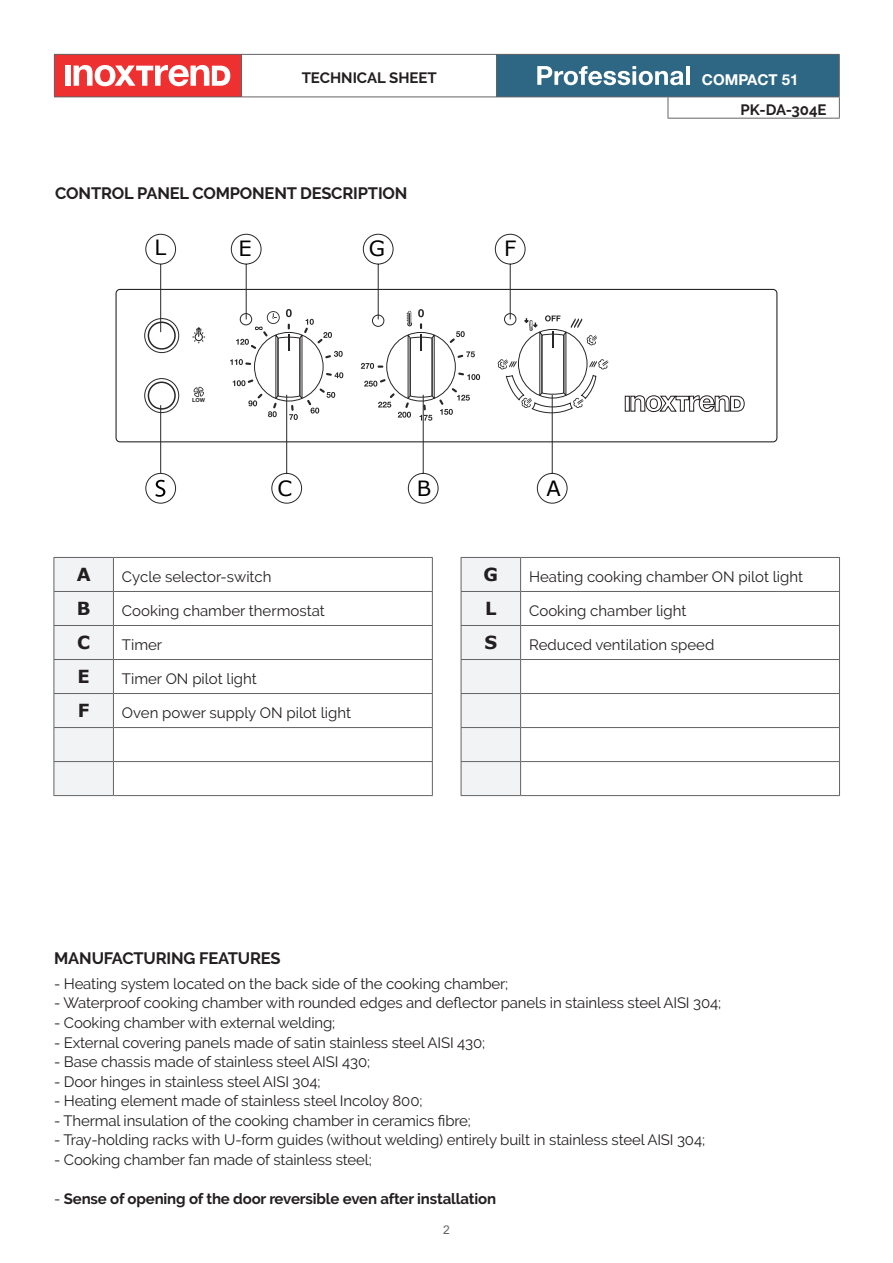
<style>
.page{position:relative;width:893px;height:1263px;background:#fff}
.page>*{position:absolute;margin:0;border:0;box-sizing:border-box;transform-origin:0 0}
.t1{font:21px "Verdana";color:#000}
.t2{font:700 18px "Verdana";color:#231f20}
.t3{font:700 16.5px "Raleway";letter-spacing:-.01em;color:#231f20}
.t4{font:15px "Raleway";letter-spacing:-.01em;color:#231f20}
.t5{font:700 15px "Raleway";letter-spacing:-.01em;color:#231f20}
.t6{font:700 15px "Helvetica Neue LT Std";color:#fff}
.t7{font:12px "Arial";color:#636366}
.t8{font:700 5.55px "Helvetica Neue LT Std";color:#292626}
.s1{font-weight:400}
</style>
<div class="page">
<div style="left:54px;top:54px;width:187px;height:43px;background:#ee3031"></div>
<div style="left:497px;top:54px;width:342px;height:43px;background:#2d6784"></div>
<svg style="left:668px;top:98px;width:1px;height:20px"></svg>
<svg style="left:839px;top:98px;width:1px;height:20px"></svg>
<hr style="left:668px;top:118px;width:172px;height:1px;background:#636366">
<hr style="left:54px;top:54px;width:187px;height:1px;background:#636366">
<hr style="left:54px;top:55px;width:1px;height:42px;background:#636366">
<hr style="left:241px;top:54px;width:256px;height:1px;background:#636366">
<hr style="left:241px;top:55px;width:1px;height:42px;background:#636366">
<hr style="left:497px;top:54px;width:171px;height:1px;background:#636366">
<hr style="left:496px;top:55px;width:1px;height:42px;background:#636366">
<hr style="left:668px;top:54px;width:172px;height:1px;background:#636366">
<hr style="left:839px;top:55px;width:1px;height:42px;background:#636366">
<hr style="left:54px;top:97px;width:187px;height:1px;background:#636366">
<hr style="left:241px;top:97px;width:256px;height:1px;background:#636366">
<hr style="left:497px;top:97px;width:171px;height:1px;background:#636366">
<hr style="left:668px;top:97px;width:172px;height:1px;background:#636366">
<div style="left:66px;top:66px;width:5px;height:20px;background:#fff"></div>
<svg style="left:74px;top:65px;width:156px;height:21px"></svg>
<svg style="left:537px;top:66px;width:146px;height:19px"></svg>
<hr style="left:686px;top:66px;width:4px;height:19px;background:#fff">
<div style="left:55px;top:558px;width:58px;height:237px;background:#f2f3f4"></div>
<hr style="left:54px;top:557px;width:59px;height:1px;background:#636366">
<hr style="left:54px;top:558px;width:1px;height:33px;background:#636366">
<hr style="left:113px;top:557px;width:320px;height:1px;background:#636366">
<hr style="left:113px;top:558px;width:1px;height:33px;background:#636366">
<hr style="left:432px;top:558px;width:1px;height:33px;background:#636366">
<hr style="left:54px;top:591px;width:59px;height:1px;background:#636366">
<hr style="left:54px;top:592px;width:1px;height:33px;background:#636366">
<hr style="left:113px;top:591px;width:320px;height:1px;background:#636366">
<hr style="left:113px;top:592px;width:1px;height:33px;background:#636366">
<hr style="left:432px;top:592px;width:1px;height:33px;background:#636366">
<hr style="left:54px;top:625px;width:59px;height:1px;background:#636366">
<hr style="left:54px;top:626px;width:1px;height:33px;background:#636366">
<hr style="left:113px;top:625px;width:320px;height:1px;background:#636366">
<hr style="left:113px;top:626px;width:1px;height:33px;background:#636366">
<hr style="left:432px;top:626px;width:1px;height:33px;background:#636366">
<hr style="left:54px;top:659px;width:59px;height:1px;background:#636366">
<hr style="left:54px;top:660px;width:1px;height:33px;background:#636366">
<hr style="left:113px;top:659px;width:320px;height:1px;background:#636366">
<hr style="left:113px;top:660px;width:1px;height:33px;background:#636366">
<hr style="left:432px;top:660px;width:1px;height:33px;background:#636366">
<hr style="left:54px;top:693px;width:59px;height:1px;background:#636366">
<hr style="left:54px;top:694px;width:1px;height:33px;background:#636366">
<hr style="left:113px;top:693px;width:320px;height:1px;background:#636366">
<hr style="left:113px;top:694px;width:1px;height:33px;background:#636366">
<hr style="left:432px;top:694px;width:1px;height:33px;background:#636366">
<hr style="left:54px;top:727px;width:59px;height:1px;background:#636366">
<hr style="left:54px;top:728px;width:1px;height:33px;background:#636366">
<hr style="left:113px;top:727px;width:320px;height:1px;background:#636366">
<hr style="left:113px;top:728px;width:1px;height:33px;background:#636366">
<hr style="left:432px;top:728px;width:1px;height:33px;background:#636366">
<hr style="left:54px;top:761px;width:59px;height:1px;background:#636366">
<hr style="left:54px;top:762px;width:1px;height:33px;background:#636366">
<hr style="left:113px;top:761px;width:320px;height:1px;background:#636366">
<hr style="left:113px;top:762px;width:1px;height:33px;background:#636366">
<hr style="left:432px;top:762px;width:1px;height:33px;background:#636366">
<hr style="left:54px;top:795px;width:59px;height:1px;background:#636366">
<hr style="left:113px;top:795px;width:320px;height:1px;background:#636366">
<div style="left:462px;top:558px;width:58px;height:237px;background:#f2f3f4"></div>
<hr style="left:461px;top:557px;width:60px;height:1px;background:#636366">
<hr style="left:461px;top:558px;width:1px;height:33px;background:#636366">
<hr style="left:521px;top:557px;width:319px;height:1px;background:#636366">
<hr style="left:520px;top:558px;width:1px;height:33px;background:#636366">
<hr style="left:839px;top:558px;width:1px;height:33px;background:#636366">
<hr style="left:461px;top:591px;width:60px;height:1px;background:#636366">
<hr style="left:461px;top:592px;width:1px;height:33px;background:#636366">
<hr style="left:521px;top:591px;width:319px;height:1px;background:#636366">
<hr style="left:520px;top:592px;width:1px;height:33px;background:#636366">
<hr style="left:839px;top:592px;width:1px;height:33px;background:#636366">
<hr style="left:461px;top:625px;width:60px;height:1px;background:#636366">
<hr style="left:461px;top:626px;width:1px;height:33px;background:#636366">
<hr style="left:521px;top:625px;width:319px;height:1px;background:#636366">
<hr style="left:520px;top:626px;width:1px;height:33px;background:#636366">
<hr style="left:839px;top:626px;width:1px;height:33px;background:#636366">
<hr style="left:461px;top:659px;width:60px;height:1px;background:#636366">
<hr style="left:461px;top:660px;width:1px;height:33px;background:#636366">
<hr style="left:521px;top:659px;width:319px;height:1px;background:#636366">
<hr style="left:520px;top:660px;width:1px;height:33px;background:#636366">
<hr style="left:839px;top:660px;width:1px;height:33px;background:#636366">
<hr style="left:461px;top:693px;width:60px;height:1px;background:#636366">
<hr style="left:461px;top:694px;width:1px;height:33px;background:#636366">
<hr style="left:521px;top:693px;width:319px;height:1px;background:#636366">
<hr style="left:520px;top:694px;width:1px;height:33px;background:#636366">
<hr style="left:839px;top:694px;width:1px;height:33px;background:#636366">
<hr style="left:461px;top:727px;width:60px;height:1px;background:#636366">
<hr style="left:461px;top:728px;width:1px;height:33px;background:#636366">
<hr style="left:521px;top:727px;width:319px;height:1px;background:#636366">
<hr style="left:520px;top:728px;width:1px;height:33px;background:#636366">
<hr style="left:839px;top:728px;width:1px;height:33px;background:#636366">
<hr style="left:461px;top:761px;width:60px;height:1px;background:#636366">
<hr style="left:461px;top:762px;width:1px;height:33px;background:#636366">
<hr style="left:521px;top:761px;width:319px;height:1px;background:#636366">
<hr style="left:520px;top:762px;width:1px;height:33px;background:#636366">
<hr style="left:839px;top:762px;width:1px;height:33px;background:#636366">
<hr style="left:461px;top:795px;width:60px;height:1px;background:#636366">
<hr style="left:521px;top:795px;width:319px;height:1px;background:#636366">
<svg style="left:624px;top:395px;width:121px;height:17px"></svg>
<div style="left:144px;top:318px;width:35px;height:35px;border:1px solid #292626;border-radius:50%"></div>
<div style="left:144px;top:378px;width:35px;height:35px;border:1px solid #292626;border-radius:50%"></div>
<svg style="left:145px;top:233px;width:463px;height:271px"></svg>
<p class="t5" style="left:302px;top:69px;width:137px">TECHNICAL SHEET</p>
<p class="t6" style="left:702px;top:71px;width:98px">COMPACT 51</p>
<p class="t5" style="left:740px;top:101px;width:88px">PK-DA-304E</p>
<p class="t3" style="left:55px;top:184px;width:354px">CONTROL PANEL COMPONENT DESCRIPTION</p>
<h1 class="t1" style="left:154px;top:233px;width:13px">L</h1>
<h1 class="t1" style="left:239px;top:233px;width:15px">E</h1>
<h1 class="t1" style="left:369px;top:233px;width:18px">G</h1>
<h1 class="t1" style="left:504px;top:233px;width:14px">F</h1>
<p class="t8" style="left:192px;top:397px;width:14px">LOW</p>
<h1 class="t1" style="left:278px;top:474px;width:16px">C</h1>
<p class="t2" style="left:77px;top:562px;width:15px">A</p>
<p class="t4" style="left:122px;top:567px;width:151px">Cycle selector-switch</p>
<p class="t2" style="left:77px;top:596px;width:15px">B</p>
<p class="t4" style="left:122px;top:601px;width:204px">Cooking chamber thermostat</p>
<p class="t2" style="left:77px;top:630px;width:15px">C</p>
<p class="t4" style="left:122px;top:635px;width:42px">Timer</p>
<p class="t2" style="left:78px;top:664px;width:14px">E</p>
<p class="t4" style="left:122px;top:669px;width:136px">Timer ON pilot light</p>
<p class="t2" style="left:78px;top:698px;width:13px">F</p>
<p class="t4" style="left:122px;top:704px;width:231px">Oven power supply ON pilot light</p>
<h1 class="t1" style="left:417px;top:474px;width:16px">B</h1>
<h1 class="t1" style="left:546px;top:474px;width:16px">A</h1>
<p class="t2" style="left:483px;top:562px;width:16px">G</p>
<p class="t4" style="left:529px;top:567px;width:276px">Heating cooking chamber ON pilot light</p>
<p class="t2" style="left:485px;top:596px;width:13px">L</p>
<p class="t4" style="left:529px;top:601px;width:159px">Cooking chamber light</p>
<p class="t2" style="left:484px;top:630px;width:14px">S</p>
<p class="t4" style="left:529px;top:635px;width:187px">Reduced ventilation speed</p>
<p class="t3" style="left:54px;top:948px;width:228px">MANUFACTURING FEATURES</p>
<p class="t4" style="left:54px;top:975px;width:456px">- Heating system located on the back side of the cooking chamber;</p>
<p class="t4" style="left:54px;top:994px;width:669px">- Waterproof cooking chamber with rounded edges and deflector panels in stainless steel AISI 304;</p>
<p class="t4" style="left:54px;top:1014px;width:283px">- Cooking chamber with external welding;</p>
<p class="t4" style="left:54px;top:1033px;width:433px">- External covering panels made of satin stainless steel AISI 430;</p>
<p class="t4" style="left:54px;top:1053px;width:318px">- Base chassis made of stainless steel AISI 430;</p>
<p class="t4" style="left:54px;top:1072px;width:268px">- Door hinges in stainless steel AISI 304;</p>
<p class="t4" style="left:54px;top:1092px;width:370px">- Heating element made of stainless steel Incoloy 800;</p>
<p class="t4" style="left:54px;top:1111px;width:418px">- Thermal insulation of the cooking chamber in ceramics fibre;</p>
<p class="t4" style="left:54px;top:1131px;width:653px">- Tray-holding racks with U-form guides (without welding) entirely built in stainless steel AISI 304;</p>
<p class="t4" style="left:54px;top:1150px;width:319px">- Cooking chamber fan made of stainless steel;</p>
<p class="t5" style="left:54px;top:1190px;width:444px"><span class="s1">-</span> Sense of opening of the door reversible even after installation</p>
<p class="t7" style="left:443px;top:1221px;width:8px">2</p>
</div>
